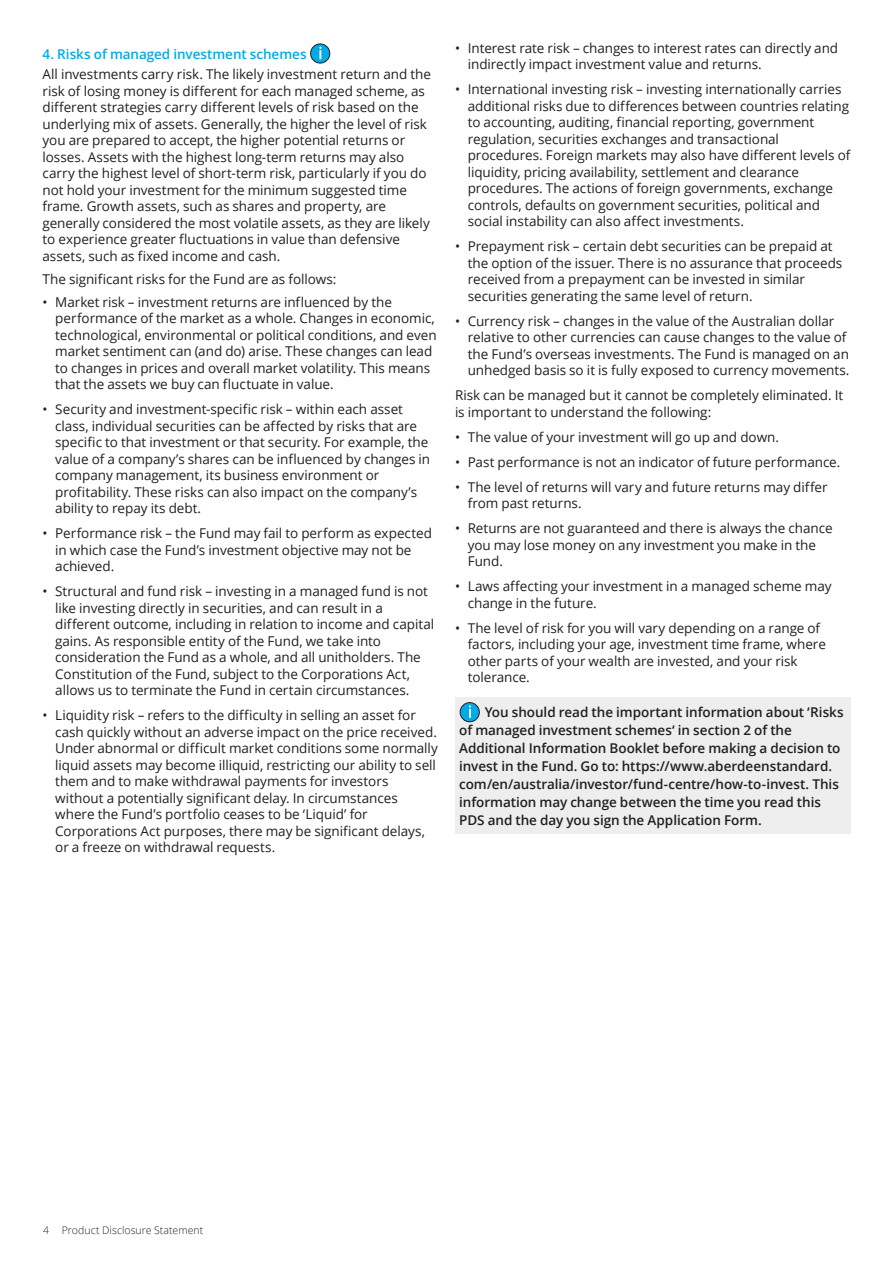
<style>
.page{position:relative;width:893px;height:1263px;background:#fff}
.page>*{position:absolute;margin:0;border:0;box-sizing:border-box;transform-origin:0 0}
._04_Body_Text___Spac{font:13.5px/16.5px "Open Sans";letter-spacing:-.005em;color:#231f20}
.ShadeBox1{font:600 13.5px/18px "Open Sans";letter-spacing:-.005em;color:#231f20}
._07_Bullets_2pt_Spac{font:13.5px/16.5px "Open Sans";letter-spacing:-.005em;color:#231f20}
._05_Subhead_1___9_Pt{font:600 13.5px "Open Sans";letter-spacing:-.005em;color:#00abe7}
.t1{font:300 10.5px "Open Sans";letter-spacing:.005em;color:#231f20}
</style>
<div class="page">
<svg style="left:311px;top:44px;width:19px;height:19px"></svg>
<div style="left:310px;top:44px;width:20px;height:19px;border:1px solid #231f20;border-radius:50%"></div>
<svg style="left:319px;top:47px;width:2px;height:12px"></svg>
<div style="left:455px;top:697px;width:395px;height:137px;background:#eeeeef"></div>
<div style="left:460px;top:703px;width:19px;height:19px;background:#00abe7;border-radius:50%"></div>
<div style="left:460px;top:702px;width:20px;height:20px;border:1px solid #231f20;border-radius:50%"></div>
<svg style="left:469px;top:705px;width:2px;height:13px"></svg>
<p class="_05_Subhead_1___9_Pt" style="left:43px;top:44px;width:266px">4. Risks of managed investment schemes</p>
<p class="_04_Body_Text___Spac" style="left:43px;top:66px;width:390px">All investments carry risk. The likely investment return and the risk of losing money is different for each managed scheme, as different strategies carry different levels of risk based on the underlying mix of assets. Generally, the higher the level of risk you are prepared to accept, the higher potential returns or losses. Assets with the highest long-term returns may also carry the highest level of short-term risk, particularly if you do not hold your investment for the minimum suggested time frame. Growth assets, such as shares and property, are generally considered the most volatile assets, as they are likely to experience greater fluctuations in value than defensive assets, such as fixed income and cash.</p>
<p class="_04_Body_Text___Spac" style="left:43px;top:270px;width:295px">The significant risks for the Fund are as follows:</p>
<p class="_04_Body_Text___Spac" style="left:55px;top:293px;width:383px;text-indent:-13px">• Market risk – investment returns are influenced by the performance of the market as a whole. Changes in economic, technological, environmental or political conditions, and even market sentiment can (and do) arise. These changes can lead to changes in prices and overall market volatility. This means that the assets we buy can fluctuate in value.</p>
<p class="_04_Body_Text___Spac" style="left:55px;top:401px;width:376px;text-indent:-13px">• Security and investment-specific risk – within each asset class, individual securities can be affected by risks that are specific to that investment or that security. For example, the value of a company’s shares can be influenced by changes in company management, its business environment or profitability. These risks can also impact on the company’s ability to repay its debt.</p>
<p class="_04_Body_Text___Spac" style="left:55px;top:525px;width:378px;text-indent:-13px">• Performance risk – the Fund may fail to perform as expected in which case the Fund’s investment objective may not be achieved.</p>
<p class="_04_Body_Text___Spac" style="left:55px;top:583px;width:381px;text-indent:-13px">• Structural and fund risk – investing in a managed fund is not like investing directly in securities, and can result in a different outcome, including in relation to income and capital gains. As responsible entity of the Fund, we take into consideration the Fund as a whole, and all unitholders. The Constitution of the Fund, subject to the Corporations Act, allows us to terminate the Fund in certain circumstances.</p>
<p class="_04_Body_Text___Spac" style="left:55px;top:707px;width:384px;text-indent:-13px">• Liquidity risk – refers to the difficulty in selling an asset for cash quickly without an adverse impact on the price received.<br>Under abnormal or difficult market conditions some normally liquid assets may become illiquid, restricting our ability to sell them and to make withdrawal payments for investors without a potentially significant delay. In circumstances where the Fund’s portfolio ceases to be ‘Liquid’ for Corporations Act purposes, there may be significant delays, or a freeze on withdrawal requests.</p>
<p class="_04_Body_Text___Spac" style="left:468px;top:39px;width:372px;text-indent:-13px">• Interest rate risk – changes to interest rates can directly and indirectly impact investment value and returns.</p>
<p class="_04_Body_Text___Spac" style="left:468px;top:81px;width:384px;text-indent:-13px">• International investing risk – investing internationally carries additional risks due to differences between countries relating to accounting, auditing, financial reporting, government regulation, securities exchanges and transactional procedures. Foreign markets may also have different levels of liquidity, pricing availability, settlement and clearance procedures. The actions of foreign governments, exchange controls, defaults on government securities, political and social instability can also affect investments.</p>
<p class="_04_Body_Text___Spac" style="left:468px;top:238px;width:376px;text-indent:-13px">• Prepayment risk – certain debt securities can be prepaid at the option of the issuer. There is no assurance that proceeds received from a prepayment can be invested in similar securities generating the same level of return.</p>
<p class="_04_Body_Text___Spac" style="left:468px;top:312px;width:383px;text-indent:-13px">• Currency risk – changes in the value of the Australian dollar relative to other currencies can cause changes to the value of the Fund’s overseas investments. The Fund is managed on an unhedged basis so it is fully exposed to currency movements.</p>
<p class="_07_Bullets_2pt_Spac" style="left:455px;top:387px;width:390px">Risk can be managed but it cannot be completely eliminated. It is important to understand the following:</p>
<p class="_04_Body_Text___Spac" style="left:455px;top:428px;width:326px">• The value of your investment will go up and down.</p>
<p class="_04_Body_Text___Spac" style="left:455px;top:453px;width:387px">• Past performance is not an indicator of future performance.</p>
<p class="_04_Body_Text___Spac" style="left:468px;top:478px;width:361px;text-indent:-13px">• The level of returns will vary and future returns may differ from past returns.</p>
<p class="_04_Body_Text___Spac" style="left:468px;top:520px;width:366px;text-indent:-13px">• Returns are not guaranteed and there is always the chance you may lose money on any investment you make in the<br>Fund.</p>
<p class="_04_Body_Text___Spac" style="left:468px;top:578px;width:365px;text-indent:-13px">• Laws affecting your investment in a managed scheme may change in the future.</p>
<p class="_04_Body_Text___Spac" style="left:468px;top:619px;width:360px;text-indent:-13px">• The level of risk for you will vary depending on a range of factors, including your age, investment time frame, where other parts of your wealth are invested, and your risk tolerance.</p>
<p class="ShadeBox1" style="left:459px;top:703px;width:386px;text-indent:25px">You should read the important information about ‘Risks of managed investment schemes‘ in section 2 of the Additional Information Booklet before making a decision to invest in the Fund. Go to: https://www.aberdeenstandard. com/en/australia/investor/fund-centre/how-to-invest. This information may change between the time you read this PDS and the day you sign the Application Form.</p>
<p class="t1" style="left:43px;top:1223px;width:162px">4 Product Disclosure Statement</p>
</div>
